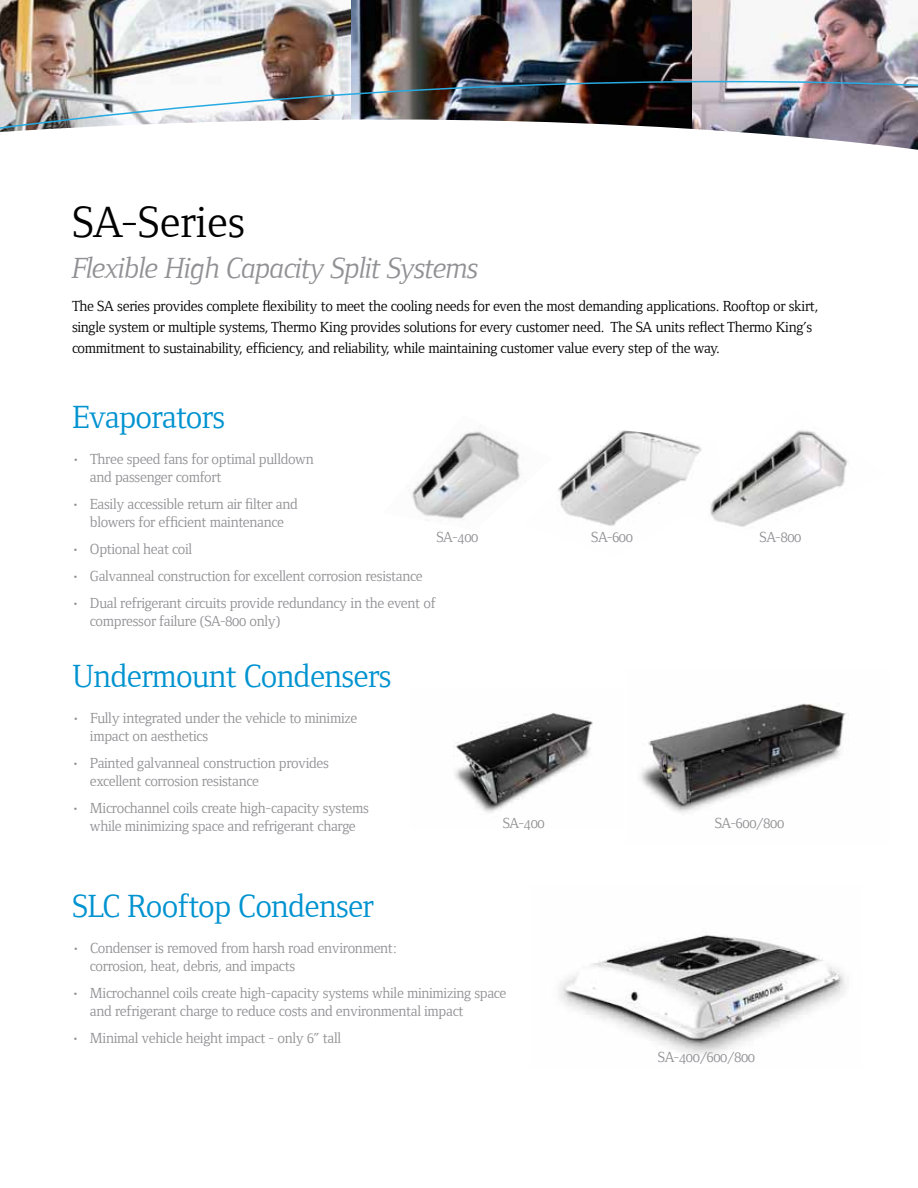
<style>
.page{position:relative;width:918px;height:1188px;background:#fff}
.page>*{position:absolute;margin:0;border:0;box-sizing:border-box;transform-origin:0 0}
.t1{font:45px "Foundry Form Serif Book OSF";color:#000}
.t2{font:33px "Foundry Form Serif Book OSF";letter-spacing:-.02em;color:#0093d0}
.t3{font:italic 30px "Foundry Form Serif";letter-spacing:-.02em;color:#919195}
.t4{font:15px/18px "Foundry Form Serif Book OSF";letter-spacing:-.02em;color:#919195}
.t5{font:15px/21px "Foundry Form Serif Book OSF";letter-spacing:-.02em;color:#000}
</style>
<div class="page">
<img style="left:692px;top:0;width:226px;height:81px">
<img style="left:0;top:0;width:351px;height:81px">
<img style="left:351px;top:0;width:341px;height:81px">
<img style="left:0;top:81px;width:918px;height:69px">
<img style="left:724px;top:430px;width:124px;height:97px">
<img style="left:412px;top:431px;width:108px;height:88px">
<img style="left:558px;top:430px;width:166px;height:96px">
<img style="left:641px;top:703px;width:205px;height:110px">
<img style="left:559px;top:935px;width:287px;height:121px">
<img style="left:455px;top:713px;width:138px;height:100px">
<h1 class="t1" style="left:72px;top:197px;width:175px">SA-Series</h1>
<h3 class="t3" style="left:72px;top:251px;width:408px">Flexible High Capacity Split Systems</h3>
<p class="t5" style="left:72px;top:296px;width:748px">The SA series provides complete flexibility to meet the cooling needs for even the most demanding applications. Rooftop or skirt, single system or multiple systems, Thermo King provides solutions for every customer need. The SA units reflect Thermo King’s commitment to sustainability, efficiency, and reliability, while maintaining customer value every step of the way.</p>
<h2 class="t2" style="left:72px;top:399px;width:155px">Evaporators</h2>
<p class="t4" style="left:90px;top:450px;width:225px;text-indent:-18px">• Three speed fans for optimal pulldown and passenger comfort</p>
<p class="t4" style="left:72px;top:495px;width:227px;text-align:center">• Easily accessible return air filter and blowers for efficient maintenance</p>
<p class="t4" style="left:72px;top:540px;width:122px">• Optional heat coil</p>
<p class="t4" style="left:72px;top:567px;width:352px">• Galvanneal construction for excellent corrosion resistance</p>
<p class="t4" style="left:90px;top:594px;width:347px;text-indent:-18px">• Dual refrigerant circuits provide redundancy in the event of compressor failure (SA-800 only)</p>
<h2 class="t2" style="left:72px;top:657px;width:321px">Undermount Condensers</h2>
<p class="t4" style="left:90px;top:709px;width:269px;text-indent:-18px">• Fully integrated under the vehicle to minimize impact on aesthetics</p>
<p class="t4" style="left:90px;top:754px;width:241px;text-indent:-18px">• Painted galvanneal construction provides excellent corrosion resistance</p>
<p class="t4" style="left:72px;top:799px;width:298px;text-align:center">• Microchannel coils create high-capacity systems while minimizing space and refrigerant charge</p>
<p class="t4" style="left:436px;top:528px;width:44px">SA-400</p>
<p class="t4" style="left:591px;top:528px;width:43px">SA-600</p>
<p class="t4" style="left:760px;top:528px;width:43px">SA-800</p>
<p class="t4" style="left:503px;top:814px;width:44px">SA-400</p>
<p class="t4" style="left:715px;top:814px;width:71px">SA-600/800</p>
<h2 class="t2" style="left:72px;top:888px;width:303px">SLC Rooftop Condenser</h2>
<p class="t4" style="left:90px;top:939px;width:308px;text-indent:-18px">• Condenser is removed from harsh road environment: corrosion, heat, debris, and impacts</p>
<p class="t4" style="left:90px;top:984px;width:418px;text-indent:-18px">• Microchannel coils create high-capacity systems while minimizing space and refrigerant charge to reduce costs and environmental impact</p>
<p class="t4" style="left:72px;top:1029px;width:271px">• Minimal vehicle height impact - only 6” tall</p>
<p class="t4" style="left:658px;top:1048px;width:99px">SA-400/600/800</p>
</div>
